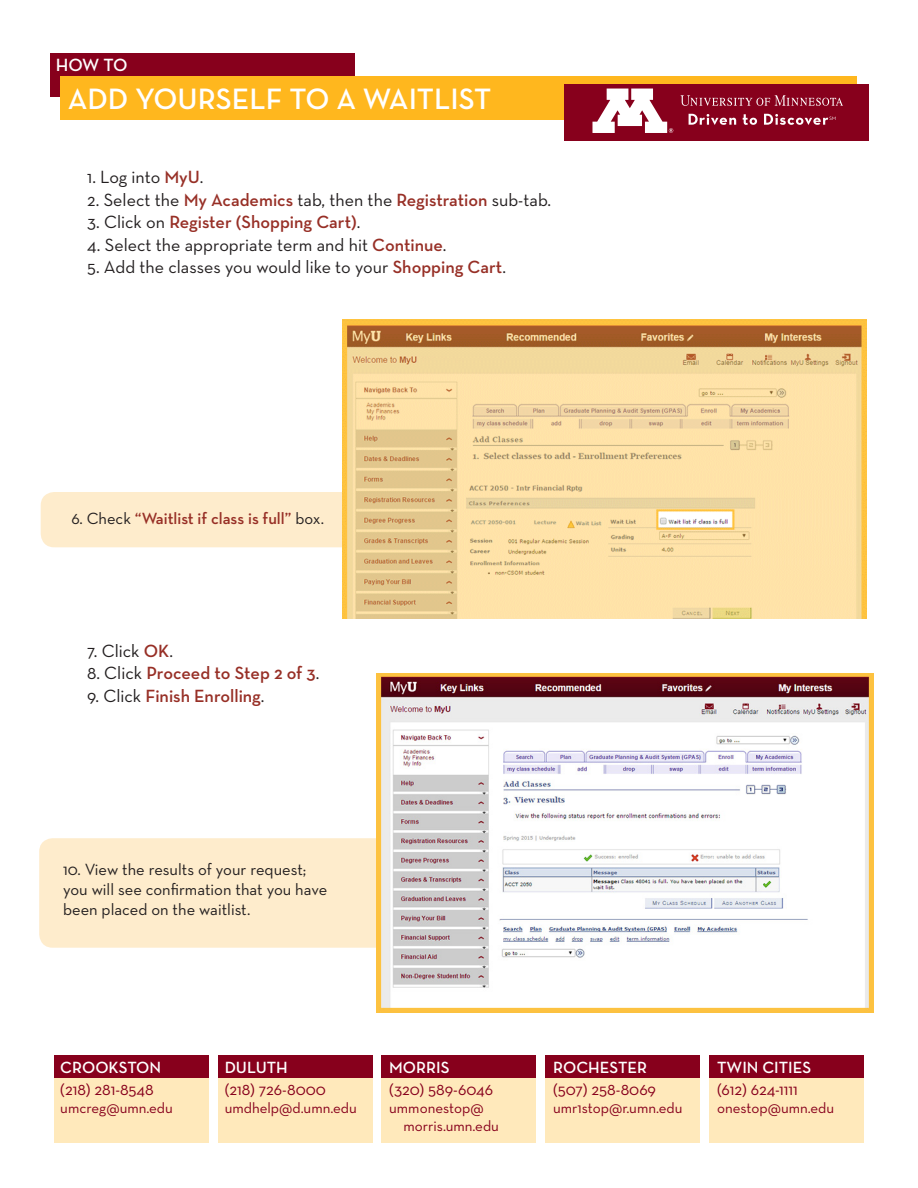
<style>
.page{position:relative;width:918px;height:1188px;background:#fff}
.page>*{position:absolute;margin:0;border:0;box-sizing:border-box;transform-origin:0 0}
.t1{font:600 30px "Neutraface Text";color:#fff}
.t2{font:18px "Neutraface Text";color:#231f20}
.t3{font:600 18px "Neutraface Text";color:#972f26}
.t4{font:600 18px "Neutraface Text";color:#fff}
.t5{font:16.5px/19.8px "Neutraface Text";color:#231f20}
.t6{font:16.5px "Neutraface Text";color:#87001c}
.t7{font:600 16.5px "Neutraface Text";color:#fff}
.t8{font:600 16.5px "Neutraface Text";color:#972f26}
.t9{font:15px "Neutraface Text";color:#87001c}
.s1{font-weight:600;color:#972f26}
.s2{font-weight:400;color:#231f20}
</style>
<div class="page">
<div style="left:39px;top:838px;width:394px;height:110px;background:#feeccc;border-radius:14px"></div>
<div style="left:41px;top:492px;width:320px;height:55px;background:#feeccc;border-radius:14px"></div>
<div style="left:50px;top:53px;width:304px;height:44px;background:#87001c"></div>
<div style="left:60px;top:77px;width:797px;height:43px;background:#ffb71e"></div>
<div style="left:218px;top:1077px;width:155px;height:66px;background:#ffe9bb"></div>
<div style="left:218px;top:1055px;width:155px;height:22px;background:#87001c"></div>
<div style="left:545px;top:1077px;width:155px;height:66px;background:#ffe9bb"></div>
<div style="left:545px;top:1055px;width:155px;height:22px;background:#87001c"></div>
<div style="left:382px;top:1077px;width:154px;height:66px;background:#ffe9bb"></div>
<div style="left:382px;top:1055px;width:154px;height:22px;background:#87001c"></div>
<div style="left:709px;top:1077px;width:155px;height:66px;background:#ffe9bb"></div>
<div style="left:709px;top:1055px;width:155px;height:22px;background:#87001c"></div>
<div style="left:54px;top:1077px;width:155px;height:66px;background:#ffe9bb"></div>
<div style="left:54px;top:1055px;width:155px;height:22px;background:#87001c"></div>
<div style="left:564px;top:84px;width:305px;height:56px;background:#87001c"></div>
<svg style="left:592px;top:89px;width:81px;height:44px"></svg>
<svg style="left:680px;top:95px;width:163px;height:11px"></svg>
<svg style="left:689px;top:114px;width:47px;height:11px"></svg>
<svg style="left:743px;top:114px;width:14px;height:11px"></svg>
<svg style="left:764px;top:114px;width:72px;height:11px"></svg>
<img style="left:376px;top:673px;width:498px;height:339px">
<img style="left:343px;top:320px;width:523px;height:299px">
<p class="t4" style="left:56px;top:54px;width:73px">HOW TO</p>
<p class="t1" style="left:68px;top:80px;width:425px">ADD YOURSELF TO A WAITLIST</p>
<p class="t2" style="left:87px;top:166px;width:118px">1. Log into <span class="s1">MyU</span>.</p>
<p class="t2" style="left:87px;top:188px;width:465px">2. Select the <span class="s1">My Academics</span> tab, then the <span class="s1">Registration</span> sub-tab.</p>
<p class="t3" style="left:87px;top:211px;width:275px"><span class="s2">3. Click on</span> Register (Shopping Cart)<span class="s2">.</span></p>
<p class="t2" style="left:87px;top:233px;width:361px">4. Select the appropriate term and hit <span class="s1">Continue</span>.</p>
<p class="t2" style="left:87px;top:256px;width:420px">5. Add the classes you would like to your <span class="s1">Shopping Cart</span>.</p>
<p class="t8" style="left:71px;top:508px;width:254px"><span class="s2">6. Check</span> “Waitlist if class is full” <span class="s2">box.</span></p>
<p class="t2" style="left:87px;top:639px;width:87px">7. Click <span class="s1">OK</span>.</p>
<p class="t3" style="left:87px;top:662px;width:234px"><span class="s2">8. Click</span> Proceed to Step 2 of 3<span class="s2">.</span></p>
<p class="t3" style="left:87px;top:684px;width:179px"><span class="s2">9. Click</span> Finish Enrolling<span class="s2">.</span></p>
<p class="t5" style="left:63px;top:860px;width:245px">10. View the results of your request;</p>
<p class="t5" style="left:63px;top:880px;width:266px">you will see confirmation that you have been placed on the waitlist.</p>
<p class="t7" style="left:60px;top:1057px;width:102px">CROOKSTON</p>
<p class="t7" style="left:225px;top:1057px;width:65px">DULUTH</p>
<p class="t7" style="left:389px;top:1057px;width:62px">MORRIS</p>
<p class="t7" style="left:553px;top:1057px;width:96px">ROCHESTER</p>
<p class="t7" style="left:717px;top:1057px;width:96px">TWIN CITIES</p>
<p class="t6" style="left:60px;top:1079px;width:95px">(218) 281-8548</p>
<p class="t9" style="left:60px;top:1098px;width:114px">umcreg@umn.edu</p>
<p class="t6" style="left:225px;top:1079px;width:103px">(218) 726-8000</p>
<p class="t9" style="left:225px;top:1098px;width:134px">umdhelp@d.umn.edu</p>
<p class="t6" style="left:389px;top:1079px;width:105px">(320) 589-6046</p>
<p class="t9" style="left:389px;top:1098px;width:96px">ummonestop@</p>
<p class="t9" style="left:403px;top:1116px;width:97px">morris.umn.edu</p>
<p class="t6" style="left:553px;top:1079px;width:104px">(507) 258-8069</p>
<p class="t9" style="left:553px;top:1098px;width:131px">umr1stop@r.umn.edu</p>
<p class="t6" style="left:717px;top:1079px;width:82px">(612) 624-1111</p>
<p class="t9" style="left:717px;top:1098px;width:119px">onestop@umn.edu</p>
</div>
